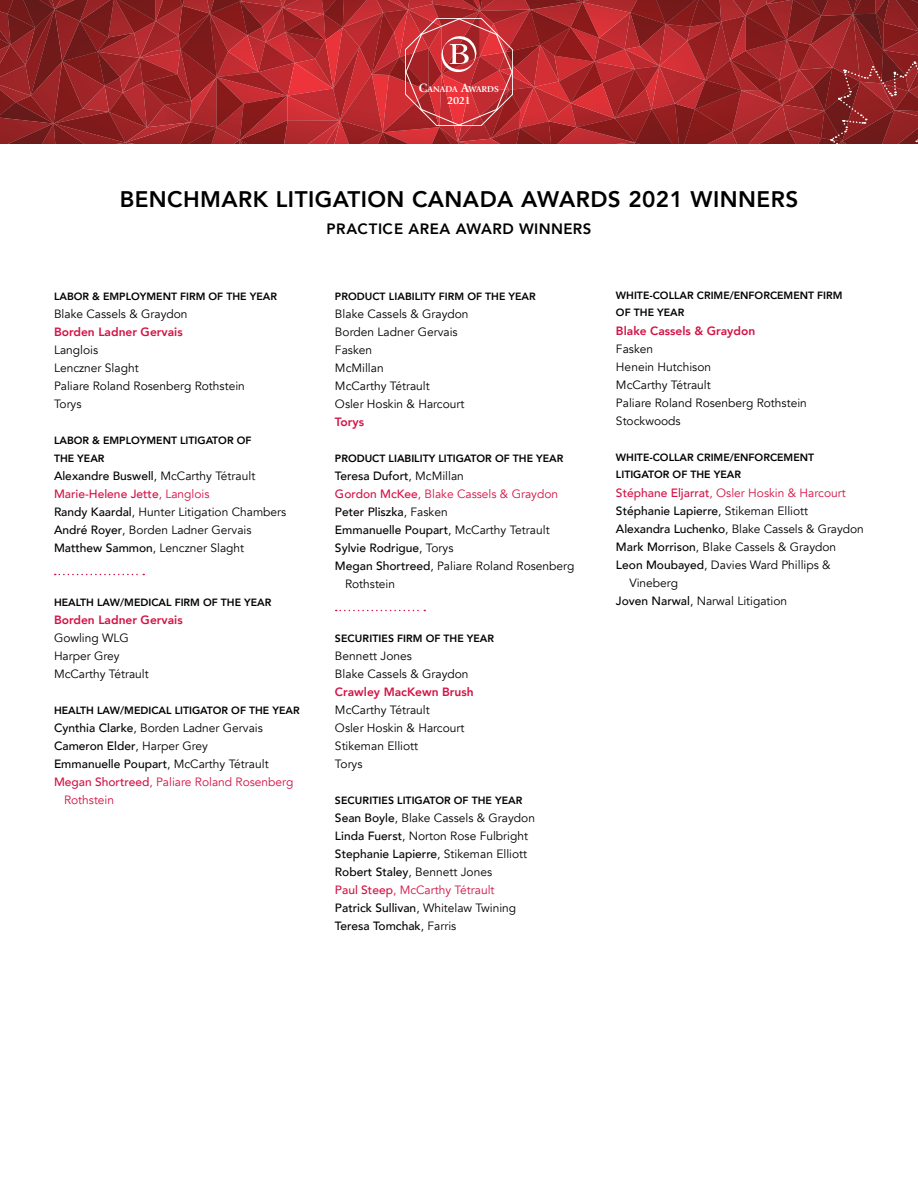
<style>
.page{position:relative;width:918px;height:1188px;background:#fff}
.page>*{position:absolute;margin:0;border:0;box-sizing:border-box;transform-origin:0 0}
.t1{font:800 22.5px "Avenir";letter-spacing:.02em;color:#000}
.t2{font:800 15px "Avenir";letter-spacing:.025em;color:#000}
.t3{font:12px/18px "Avenir";color:#000}
.t4{font:500 12px "Avenir";color:#000}
.t5{font:12px "Avenir";color:#d31245}
.t6{font:800 12px "Avenir";color:#d31245}
.t7{font:700 10.95px "Giovanni";color:#fff}
.t8{font:800 10.5px/18px "Avenir";color:#000}
.t9{font:700 8.85px "Giovanni";color:#fff}
.s1{font-size:12.6px}
.s2{font-weight:500}
.s3{font-weight:500;color:#d31245}
.s4{color:#d31245}
.s5{font-weight:400}
</style>
<div class="page">
<svg style="left:0;top:0;width:918px;height:144px;background:#a3282b"></svg>
<svg style="left:336px;top:610px;width:89px;height:1px"></svg>
<svg style="left:55px;top:574px;width:89px;height:1px"></svg>
<p class="t9" style="left:419px;top:84px;width:82px"><span class="s1">C</span>ANADA <span class="s1">A</span>WARDS</p>
<p class="t7" style="left:447px;top:94px;width:25px">2021</p>
<h1 class="t1" style="left:120px;top:182px;width:680px">BENCHMARK LITIGATION CANADA AWARDS 2021 WINNERS</h1>
<p class="t2" style="left:327px;top:217px;width:266px">PRACTICE AREA AWARD WINNERS</p>
<p class="t8" style="left:54px;top:287px;width:225px">LABOR &amp; EMPLOYMENT FIRM OF THE YEAR</p>
<p class="t3" style="left:54px;top:305px;width:135px">Blake Cassels &amp; Graydon</p>
<p class="t6" style="left:54px;top:322px;width:130px">Borden Ladner Gervais</p>
<p class="t3" style="left:54px;top:341px;width:192px">Langlois<br>Lenczner Slaght<br>Paliare Roland Rosenberg Rothstein<br>Torys</p>
<p class="t8" style="left:54px;top:431px;width:199px">LABOR &amp; EMPLOYMENT LITIGATOR OF<br>THE YEAR</p>
<p class="t3" style="left:54px;top:467px;width:234px"><span class="s2">Alexandre Buswell</span>, McCarthy Tétrault <span class="s3">Marie-Helene Jette</span><span class="s4">, Langlois<br></span><span class="s2">Randy Kaardal</span>, Hunter Litigation Chambers <span class="s2">André Royer</span>, Borden Ladner Gervais <span class="s2">Matthew Sammon</span>, Lenczner Slaght</p>
<p class="t8" style="left:54px;top:593px;width:219px">HEALTH LAW/MEDICAL FIRM OF THE YEAR</p>
<p class="t6" style="left:54px;top:610px;width:130px">Borden Ladner Gervais</p>
<p class="t3" style="left:54px;top:629px;width:96px">Gowling WLG<br>Harper Grey<br>McCarthy Tétrault</p>
<p class="t8" style="left:54px;top:701px;width:247px">HEALTH LAW/MEDICAL LITIGATOR OF THE YEAR</p>
<p class="t3" style="left:54px;top:719px;width:210px"><span class="s2">Cynthia Clarke</span>, Borden Ladner Gervais</p>
<p class="t4" style="left:54px;top:735px;width:156px">Cameron Elder<span class="s5">, Harper Grey</span></p>
<p class="t4" style="left:54px;top:753px;width:216px">Emmanuelle Poupart<span class="s5">, McCarthy Tétrault</span></p>
<p class="t5" style="left:54px;top:775px;width:241px"><span class="s2">Megan Shortreed</span>, Paliare Roland Rosenberg</p>
<p class="t5" style="left:64px;top:793px;width:52px">Rothstein</p>
<p class="t8" style="left:335px;top:287px;width:202px">PRODUCT LIABILITY FIRM OF THE YEAR</p>
<p class="t3" style="left:335px;top:305px;width:135px">Blake Cassels &amp; Graydon<br>Borden Ladner Gervais<br>Fasken<br>McMillan<br>McCarthy Tétrault<br>Osler Hoskin &amp; Harcourt</p>
<p class="t6" style="left:335px;top:412px;width:31px">Torys</p>
<p class="t8" style="left:335px;top:449px;width:230px">PRODUCT LIABILITY LITIGATOR OF THE YEAR</p>
<p class="t4" style="left:335px;top:465px;width:130px">Teresa Dufort<span class="s5">, McMillan</span></p>
<p class="t5" style="left:335px;top:487px;width:225px"><span class="s2">Gordon McKee</span>, Blake Cassels &amp; Graydon</p>
<p class="t4" style="left:335px;top:501px;width:114px">Peter Pliszka<span class="s5">, Fasken</span></p>
<p class="t4" style="left:335px;top:519px;width:216px">Emmanuelle Poupart<span class="s5">, McCarthy Tetrault</span></p>
<p class="t4" style="left:335px;top:537px;width:120px">Sylvie Rodrigue<span class="s5">, Torys</span></p>
<p class="t3" style="left:335px;top:557px;width:241px"><span class="s2">Megan Shortreed</span>, Paliare Roland Rosenberg</p>
<p class="t3" style="left:345px;top:575px;width:52px">Rothstein</p>
<p class="t8" style="left:335px;top:629px;width:161px">SECURITIES FIRM OF THE YEAR</p>
<p class="t3" style="left:335px;top:647px;width:135px">Bennett Jones<br>Blake Cassels &amp; Graydon</p>
<p class="t6" style="left:335px;top:682px;width:140px">Crawley MacKewn Brush</p>
<p class="t3" style="left:335px;top:701px;width:131px">McCarthy Tétrault<br>Osler Hoskin &amp; Harcourt<br>Stikeman Elliott<br>Torys</p>
<p class="t8" style="left:335px;top:791px;width:189px">SECURITIES LITIGATOR OF THE YEAR</p>
<p class="t3" style="left:335px;top:809px;width:202px"><span class="s2">Sean Boyle</span>, Blake Cassels &amp; Graydon <span class="s2">Linda Fuerst</span>, Norton Rose Fulbright <span class="s2">Stephanie Lapierre</span>, Stikeman Elliott <span class="s2">Robert Staley</span>, Bennett Jones<br><span class="s3">Paul Steep</span><span class="s4">, McCarthy Tétrault<br></span><span class="s2">Patrick Sullivan</span>, Whitelaw Twining <span class="s2">Teresa Tomchak</span>, Farris</p>
<p class="t8" style="left:616px;top:286px;width:228px">WHITE-COLLAR CRIME/ENFORCEMENT FIRM<br>OF THE YEAR</p>
<p class="t6" style="left:616px;top:321px;width:141px">Blake Cassels &amp; Graydon</p>
<p class="t3" style="left:616px;top:340px;width:192px">Fasken<br>Henein Hutchison<br>McCarthy Tétrault<br>Paliare Roland Rosenberg Rothstein<br>Stockwoods</p>
<p class="t8" style="left:616px;top:448px;width:200px">WHITE-COLLAR CRIME/ENFORCEMENT<br>LITIGATOR OF THE YEAR</p>
<p class="t5" style="left:616px;top:485px;width:231px"><span class="s2">Stéphane Eljarrat</span>, Osler Hoskin &amp; Harcourt</p>
<p class="t4" style="left:616px;top:500px;width:194px">Stéphanie Lapierre<span class="s5">, Stikeman Elliott</span></p>
<p class="t3" style="left:616px;top:520px;width:249px"><span class="s2">Alexandra Luchenko</span>, Blake Cassels &amp; Graydon</p>
<p class="t3" style="left:616px;top:538px;width:222px"><span class="s2">Mark Morrison</span>, Blake Cassels &amp; Graydon</p>
<p class="t3" style="left:616px;top:556px;width:216px"><span class="s2">Leon Moubayed</span>, Davies Ward Phillips &amp;</p>
<p class="t3" style="left:629px;top:574px;width:50px">Vineberg</p>
<p class="t3" style="left:616px;top:592px;width:173px"><span class="s2">Joven Narwal</span>, Narwal Litigation</p>
</div>
